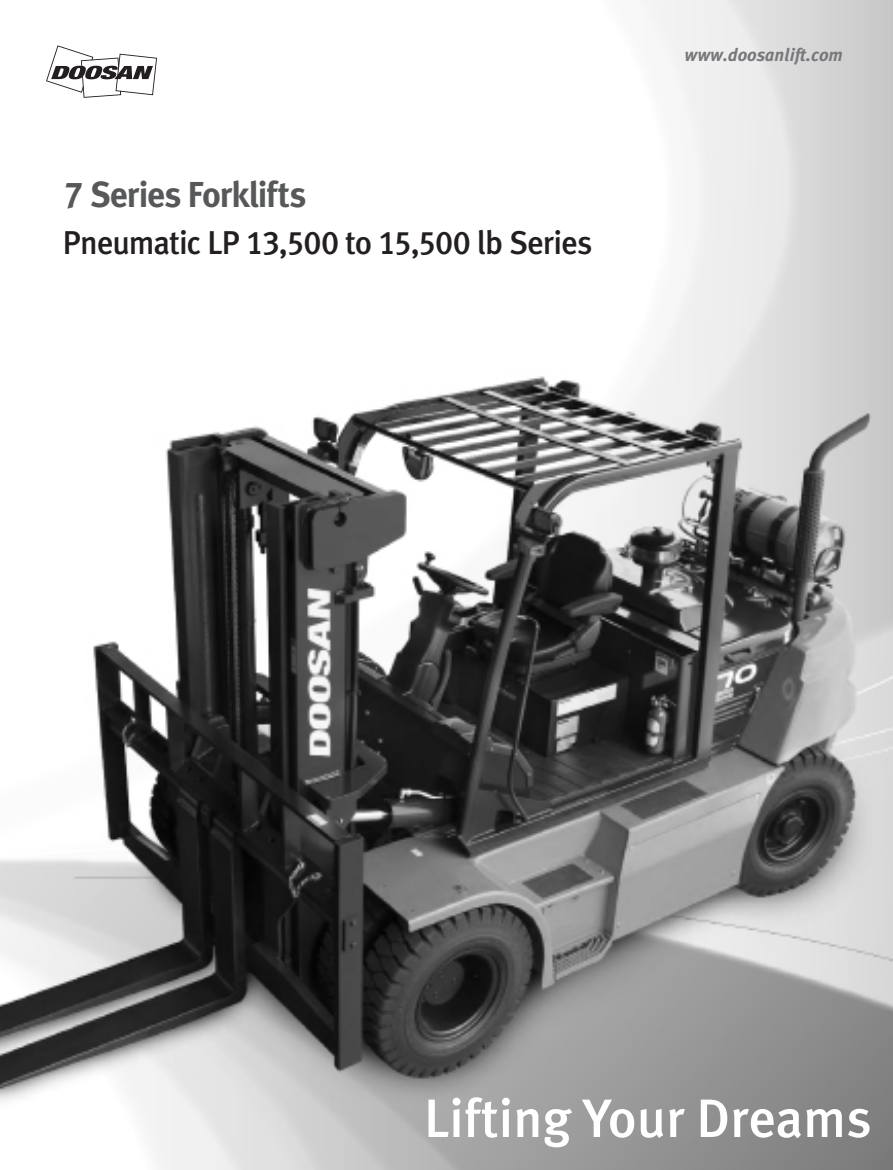
<style>
.page{position:relative;width:893px;height:1170px;background:#fff}
.page>*{position:absolute;margin:0;border:0;box-sizing:border-box;transform-origin:0 0}
.t1{font:54px "Meta Medium LF";color:#fff}
.t2{font:36px "Meta Bold LF";letter-spacing:-.02em;color:#57585a}
.t3{font:33px "Meta Medium LF";letter-spacing:-.03em;color:#231f20}
.t4{font:italic 700 18px "Meta Plus";color:#76787b}
</style>
<div class="page">
<img style="left:0;top:0;width:893px;height:1169px">
<svg style="left:46px;top:45px;width:111px;height:53px"></svg>
<p class="t2" style="left:64px;top:173px;width:244px">7 Series Forklifts</p>
<p class="t3" style="left:63px;top:223px;width:531px">Pneumatic LP 13,500 to 15,500 lb Series</p>
<p class="t4" style="left:685px;top:44px;width:160px">www.doosanlift.com</p>
<p class="t1" style="left:424px;top:1086px;width:449px">Lifting Your Dreams</p>
</div>
